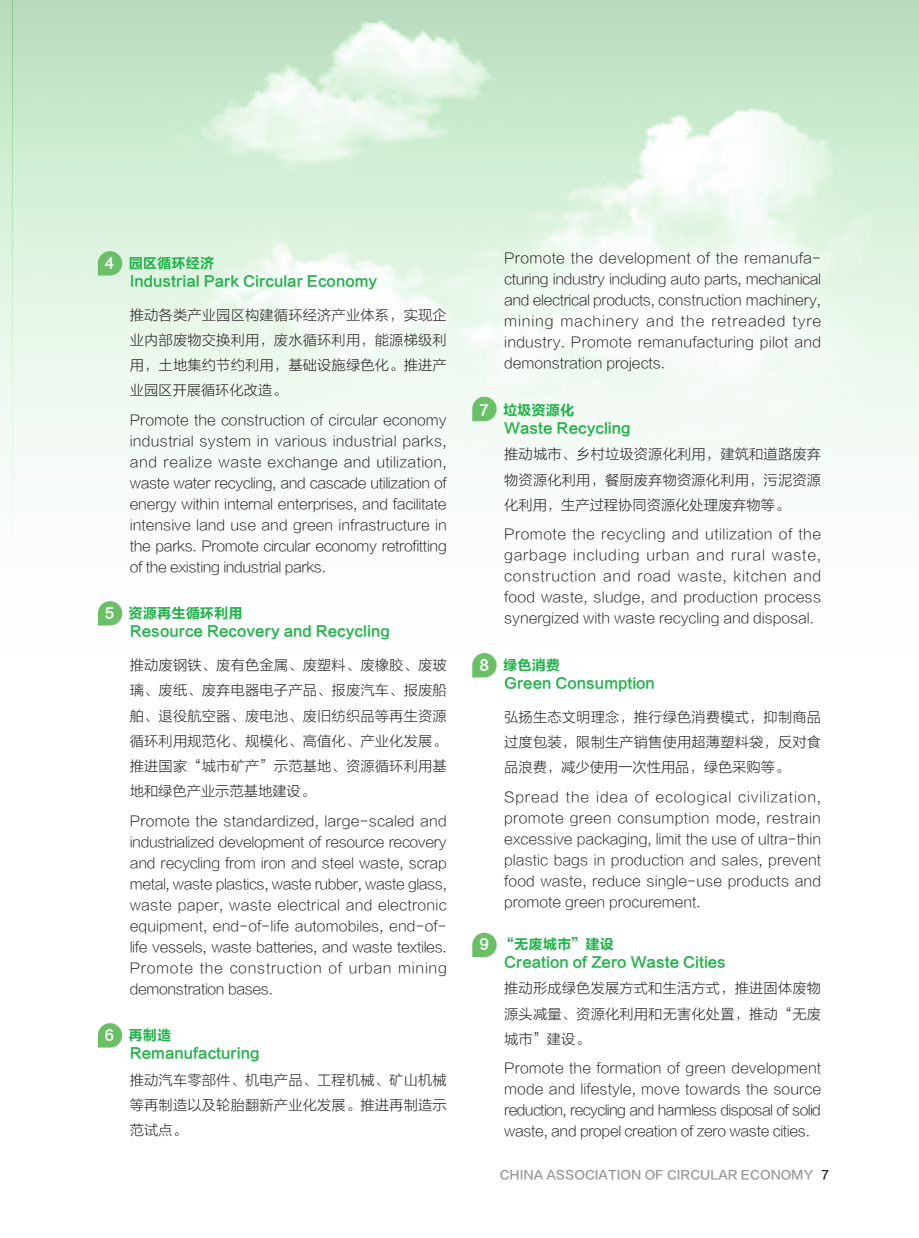
<style>
.page{position:relative;width:919px;height:1238px;background:#fff}
.page>*{position:absolute;margin:0;border:0;box-sizing:border-box;transform-origin:0 0}
.t1{font:14.25px/21px "FZLTKHK GBK1 0";letter-spacing:.01em;color:#231f20;text-align:justify}
.t2{font:14.25px/18px "FZLTCHJW GB1 0";color:#23b24b}
.t3{font:12px "FZLTZHJW GB1 0";color:#939598}
.s1{color:#fff}
.s2{color:#231f20}
</style>
<div class="page">
<svg style="left:98px;top:601px;width:24px;height:24px"></svg>
<svg style="left:98px;top:251px;width:24px;height:24px"></svg>
<svg style="left:98px;top:1023px;width:24px;height:24px"></svg>
<svg style="left:472px;top:397px;width:24px;height:24px"></svg>
<svg style="left:472px;top:653px;width:24px;height:24px"></svg>
<svg style="left:472px;top:932px;width:24px;height:25px"></svg>
<p class="t2" style="left:130px;top:254px;width:249px;text-indent:-25px"><span class="s1">4</span> 园区循环经济<br>Industrial Park Circular Economy</p>
<p class="t1" style="left:130px;top:302px;width:318px;line-height:25.2px">推动各类产业园区构建循环经济产业体系，实现企业内部废物交换利用，废水循环利用，能源梯级利用，土地集约节约利用，基础设施绿色化。推进产业园区开展循环化改造。</p>
<p class="t1" style="left:130px;top:410px;width:318px">Promote the construction of circular economy industrial system in various industrial parks, and realize waste exchange and utilization, waste water recycling, and cascade utilization of energy within internal enterprises, and facilitate intensive land use and green infrastructure in the parks. Promote circular economy retrofitting of the existing industrial parks.</p>
<p class="t2" style="left:130px;top:604px;width:261px;text-indent:-25px"><span class="s1">5</span> 资源再生循环利用<br>Resource Recovery and Recycling</p>
<p class="t1" style="left:130px;top:653px;width:318px;line-height:25.2px">推动废钢铁、废有色金属、废塑料、废橡胶、废玻璃、废纸、废弃电器电子产品、报废汽车、报废船舶、退役航空器、废电池、废旧纺织品等再生资源循环利用规范化、规模化、高值化、产业化发展。推进国家“城市矿产”示范基地、资源循环利用基地和绿色产业示范基地建设。</p>
<p class="t1" style="left:130px;top:810px;width:318px">Promote the standardized, large-scaled and industrialized development of resource recovery and recycling from iron and steel waste, scrap metal, waste plastics, waste rubber, waste glass, waste paper, waste electrical and electronic equipment, end-of-life automobiles, end-of&shy;life vessels, waste batteries, and waste textiles.<br>Promote the construction of urban mining demonstration bases.</p>
<p class="t2" style="left:130px;top:1026px;width:131px;text-indent:-25px"><span class="s1">6</span> 再制造<br>Remanufacturing</p>
<p class="t1" style="left:130px;top:1067px;width:318px;line-height:25.2px">推动汽车零部件、机电产品、工程机械、矿山机械等再制造以及轮胎翻新产业化发展。推进再制造示范试点。</p>
<p class="t1" style="left:504px;top:248px;width:318px">Promote the development of the remanufa&shy;cturing industry including auto parts, mechanical and electrical products, construction machinery, mining machinery and the retreaded tyre industry. Promote remanufacturing pilot and demonstration projects.</p>
<p class="t2" style="left:504px;top:401px;width:128px;text-indent:-25px"><span class="s1">7</span> 垃圾资源化<br>Waste Recycling</p>
<p class="t1" style="left:504px;top:442px;width:318px;line-height:25.2px">推动城市、乡村垃圾资源化利用，建筑和道路废弃物资源化利用，餐厨废弃物资源化利用，污泥资源化利用，生产过程协同资源化处理废弃物等。</p>
<p class="t1" style="left:504px;top:524px;width:318px">Promote the recycling and utilization of the garbage including urban and rural waste, construction and road waste, kitchen and food waste, sludge, and production process synergized with waste recycling and disposal.</p>
<p class="t2" style="left:504px;top:656px;width:152px;text-indent:-25px"><span class="s1">8</span> 绿色消费<br>Green Consumption</p>
<p class="t1" style="left:504px;top:704px;width:318px;line-height:25.2px">弘扬生态文明理念，推行绿色消费模式，抑制商品过度包装，限制生产销售使用超薄塑料袋，反对食品浪费，减少使用一次性用品，绿色采购等。</p>
<p class="t1" style="left:504px;top:786px;width:318px">Spread the idea of ecological civilization, promote green consumption mode, restrain excessive packaging, limit the use of ultra-thin plastic bags in production and sales, prevent food waste, reduce single-use products and promote green procurement.</p>
<p class="t2" style="left:504px;top:935px;width:223px;text-indent:-25px"><span class="s1">9</span> “无废城市”建设<br>Creation of Zero Waste Cities</p>
<p class="t1" style="left:504px;top:976px;width:318px;line-height:25.2px">推动形成绿色发展方式和生活方式，推进固体废物源头减量、资源化利用和无害化处置，推动“无废城市”建设。</p>
<p class="t1" style="left:504px;top:1058px;width:318px">Promote the formation of green development mode and lifestyle, move towards the source reduction, recycling and harmless disposal of solid waste, and propel creation of zero waste cities.</p>
<p class="t3" style="left:499px;top:1167px;width:331px">CHINA ASSOCIATION OF CIRCULAR ECONOMY <span class="s2">7</span></p>
</div>
